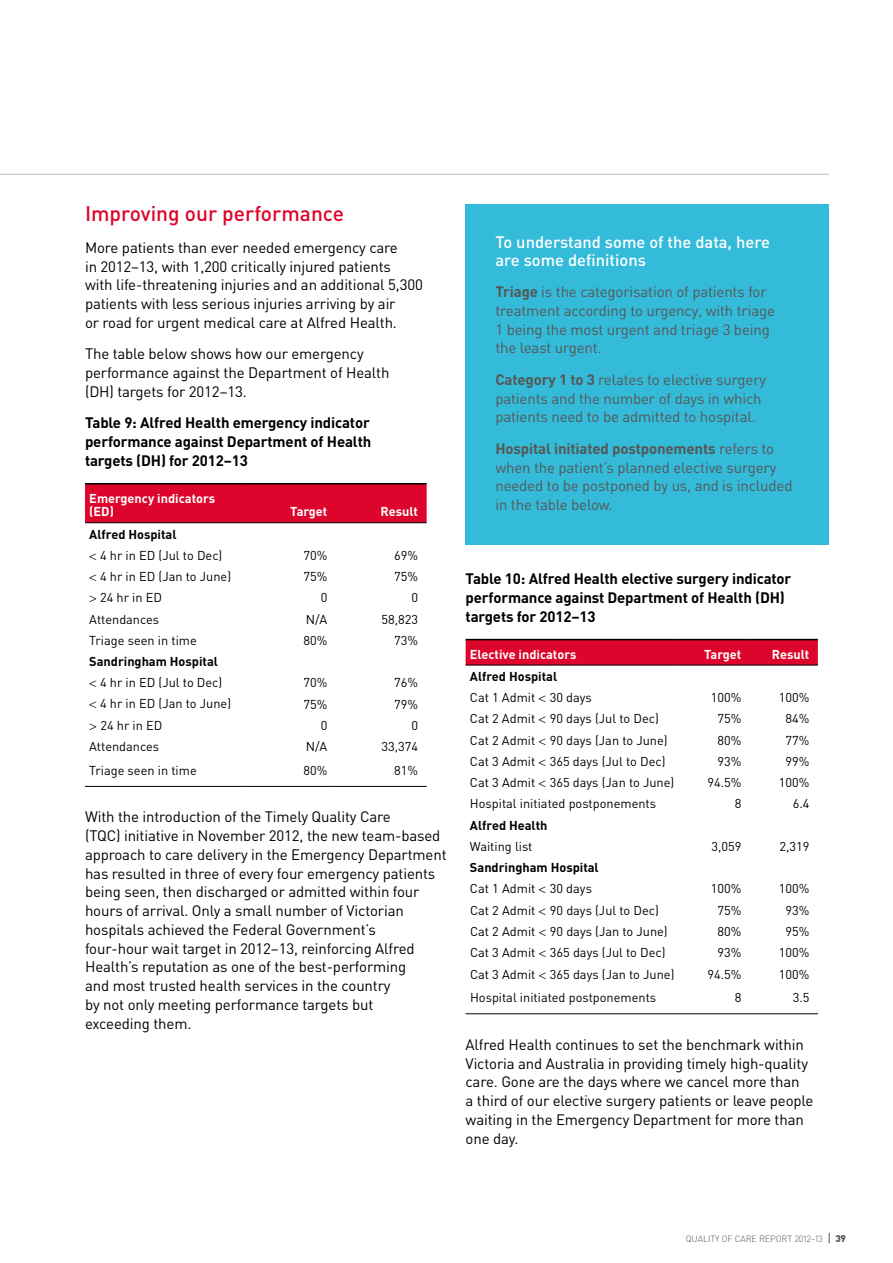
<style>
.page{position:relative;width:893px;height:1263px;background:#fff}
.page>*{position:absolute;margin:0;border:0;box-sizing:border-box;transform-origin:0 0}
.t1{font:500 21px "DIN";color:#dd052b}
.t2{font:500 16.5px/18px "DIN";color:#fff}
.t3{font:15px/18.8px "DIN";letter-spacing:-.01em;color:#000}
.t4{font:15px/18.8px "DIN";letter-spacing:-.01em;color:#575756}
.t5{font:700 15px/18.8px "DIN";letter-spacing:-.01em;color:#000;text-align:justify}
.t6{font:12.75px/20.9px "DIN";color:#000}
.t7{font:700 12.75px/20.9px "DIN";color:#000}
.t8{font:700 12.75px/13.5px "DIN";color:#fff}
.t9{font:900 9.75px "DIN";color:#575756}
.t10{font:300 9px "DIN";letter-spacing:-.01em;color:#575756}
.s1{font-weight:700}
.s2{font-family:"Helvetica Neue CE";font-weight:300}
.s3{font-weight:400}
.s4{color:#34bbda}
</style>
<div class="page">
<hr style="left:0;top:174px;width:829px;height:1px;background:#d0d0d0">
<div style="left:85px;top:484px;width:342px;height:38px;background:#dd052b"></div>
<hr style="left:85px;top:483px;width:157px;height:1px;background:#000">
<hr style="left:242px;top:483px;width:94px;height:1px;background:#000">
<hr style="left:336px;top:483px;width:91px;height:1px;background:#000">
<hr style="left:85px;top:522px;width:157px;height:1px;background:#000">
<hr style="left:242px;top:522px;width:94px;height:1px;background:#000">
<hr style="left:336px;top:522px;width:91px;height:1px;background:#000">
<hr style="left:85px;top:786px;width:157px;height:1px;background:#000">
<hr style="left:242px;top:786px;width:94px;height:1px;background:#000">
<hr style="left:336px;top:786px;width:91px;height:1px;background:#000">
<div style="left:466px;top:204px;width:363px;height:340px;background:#34bbda"></div>
<svg style="left:466px;top:640px;width:352px;height:25px;background:#d60429"></svg>
<hr style="left:466px;top:639px;width:211px;height:1px;background:#000">
<hr style="left:677px;top:639px;width:73px;height:1px;background:#000">
<hr style="left:750px;top:639px;width:68px;height:1px;background:#000">
<hr style="left:466px;top:665px;width:211px;height:1px;background:#000">
<hr style="left:677px;top:665px;width:73px;height:1px;background:#000">
<hr style="left:750px;top:665px;width:68px;height:1px;background:#000">
<hr style="left:466px;top:1013px;width:211px;height:1px;background:#000">
<hr style="left:677px;top:1013px;width:73px;height:1px;background:#000">
<hr style="left:750px;top:1013px;width:68px;height:1px;background:#000">
<h1 class="t1" style="left:85px;top:200px;width:261px">Improving our performance</h1>
<p class="t3" style="left:85px;top:238px;width:339px">More patients than ever needed emergency care<br>in 2012–13, with 1,200 critically injured patients<br>with life-threatening injuries and an additional 5,300 patients with less serious injuries arriving by air<br>or road for urgent medical care at Alfred Health.</p>
<p class="t3" style="left:85px;top:344px;width:306px">The table below shows how our emergency performance against the Department of Health (DH) targets for 2012–13.</p>
<p class="t5" style="left:85px;top:413px;width:288px">Table 9: Alfred Health emergency indicator performance against Department of Health targets (DH) for 2012–13</p>
<p class="t8" style="left:89px;top:491px;width:127px">Emergency indicators (ED)</p>
<p class="t8" style="left:290px;top:504px;width:39px">Target</p>
<p class="t8" style="left:380px;top:504px;width:39px">Result</p>
<p class="t6" style="left:89px;top:523px;width:135px"><span class="s1">Alfred Hospital<br></span><span class="s2">&lt;</span> 4 hr in ED (Jul to Dec)</p>
<p class="t6" style="left:303px;top:545px;width:25px">70%</p>
<p class="t6" style="left:394px;top:545px;width:25px">69%</p>
<p class="t6" style="left:89px;top:565px;width:143px"><span class="s2">&lt;</span> 4 hr in ED (Jan to June)</p>
<p class="t6" style="left:303px;top:566px;width:25px">75%</p>
<p class="t6" style="left:394px;top:566px;width:25px">75%</p>
<p class="t6" style="left:89px;top:587px;width:74px"><span class="s2">&gt;</span> 24 hr in ED</p>
<p class="t6" style="left:321px;top:587px;width:8px">0</p>
<p class="t6" style="left:411px;top:587px;width:8px">0</p>
<p class="t6" style="left:89px;top:608px;width:72px">Attendances</p>
<p class="t6" style="left:306px;top:608px;width:23px">N/A</p>
<p class="t6" style="left:381px;top:608px;width:38px">58,823</p>
<p class="t6" style="left:89px;top:630px;width:109px">Triage seen in time</p>
<p class="t6" style="left:303px;top:630px;width:25px">80%</p>
<p class="t6" style="left:394px;top:630px;width:25px">73%</p>
<p class="t7" style="left:89px;top:651px;width:135px">Sandringham Hospital <span class="s2">&lt;</span> <span class="s3">4 hr in ED (Jul to Dec)</span></p>
<p class="t6" style="left:303px;top:672px;width:25px">70%</p>
<p class="t6" style="left:394px;top:672px;width:25px">76%</p>
<p class="t6" style="left:89px;top:693px;width:143px"><span class="s2">&lt;</span> 4 hr in ED (Jan to June)</p>
<p class="t6" style="left:303px;top:693px;width:25px">75%</p>
<p class="t6" style="left:394px;top:693px;width:25px">79%</p>
<p class="t6" style="left:89px;top:715px;width:75px"><span class="s2">&gt;</span> 24 hr in ED</p>
<p class="t6" style="left:321px;top:715px;width:8px">0</p>
<p class="t6" style="left:411px;top:715px;width:8px">0</p>
<p class="t6" style="left:89px;top:736px;width:72px">Attendances</p>
<p class="t6" style="left:306px;top:736px;width:23px">N/A</p>
<p class="t6" style="left:381px;top:736px;width:38px">33,374</p>
<p class="t6" style="left:89px;top:759px;width:109px">Triage seen in time</p>
<p class="t6" style="left:303px;top:759px;width:25px">80%</p>
<p class="t6" style="left:394px;top:759px;width:25px">81%</p>
<p class="t3" style="left:85px;top:807px;width:363px">With the introduction of the Timely Quality Care<br>(TQC) initiative in November 2012, the new team-based approach to care delivery in the Emergency Department has resulted in three of every four emergency patients being seen, then discharged or admitted within four hours of arrival. Only a small number of Victorian hospitals achieved the Federal Government’s<br>four-hour wait target in 2012–13, reinforcing Alfred Health’s reputation as one of the best-performing<br>and most trusted health services in the country<br>by not only meeting performance targets but<br>exceeding them.</p>
<p class="t2" style="left:495px;top:232px;width:276px">To understand some of the data, here are some definitions<span class="s4">:</span></p>
<p class="t4" style="left:495px;top:282px;width:281px"><span class="s1">Triage</span> is the categorisation of patients for treatment according to urgency, with triage 1 being the most urgent and triage 3 being the least urgent.</p>
<p class="t4" style="left:495px;top:370px;width:272px"><span class="s1">Category 1 to 3</span> relates to elective surgery patients and the number of days in which patients need to be admitted to hospital.</p>
<p class="t4" style="left:495px;top:439px;width:299px"><span class="s1">Hospital initiated postponements</span> refers to when the patient’s planned elective surgery needed to be postponed by us, and is included in the table below.</p>
<p class="t5" style="left:466px;top:569px;width:327px;text-align:left">Table 10: Alfred Health elective surgery indicator performance against Department of Health (DH) targets for 2012–13</p>
<p class="t8" style="left:470px;top:647px;width:108px">Elective indicators</p>
<p class="t8" style="left:704px;top:647px;width:39px">Target</p>
<p class="t8" style="left:772px;top:647px;width:39px">Result</p>
<p class="t6" style="left:470px;top:666px;width:124px"><span class="s1">Alfred Hospital<br></span>Cat 1 Admit <span class="s2">&lt;</span> 30 days</p>
<p class="t6" style="left:711px;top:687px;width:32px">100%</p>
<p class="t6" style="left:779px;top:687px;width:32px">100%</p>
<p class="t6" style="left:470px;top:708px;width:190px">Cat 2 Admit <span class="s2">&lt;</span> 90 days (Jul to Dec)</p>
<p class="t6" style="left:717px;top:708px;width:25px">75%</p>
<p class="t6" style="left:785px;top:708px;width:25px">84%</p>
<p class="t6" style="left:470px;top:729px;width:199px">Cat 2 Admit <span class="s2">&lt;</span> 90 days (Jan to June)</p>
<p class="t6" style="left:717px;top:729px;width:25px">80%</p>
<p class="t6" style="left:785px;top:729px;width:25px">77%</p>
<p class="t6" style="left:470px;top:751px;width:197px">Cat 3 Admit <span class="s2">&lt;</span> 365 days (Jul to Dec)</p>
<p class="t6" style="left:717px;top:751px;width:25px">93%</p>
<p class="t6" style="left:785px;top:751px;width:25px">99%</p>
<p class="t6" style="left:470px;top:772px;width:206px">Cat 3 Admit <span class="s2">&lt;</span> 365 days (Jan to June)</p>
<p class="t6" style="left:707px;top:772px;width:36px">94.5%</p>
<p class="t6" style="left:779px;top:772px;width:32px">100%</p>
<p class="t6" style="left:470px;top:793px;width:188px">Hospital initiated postponements</p>
<p class="t6" style="left:735px;top:793px;width:8px">8</p>
<p class="t6" style="left:793px;top:793px;width:18px">6.4</p>
<p class="t7" style="left:470px;top:814px;width:79px">Alfred Health</p>
<p class="t6" style="left:470px;top:836px;width:64px">Waiting list</p>
<p class="t6" style="left:711px;top:836px;width:31px">3,059</p>
<p class="t6" style="left:779px;top:836px;width:31px">2,319</p>
<p class="t7" style="left:470px;top:856px;width:130px">Sandringham Hospital<br><span class="s3">Cat 1 Admit</span> <span class="s2">&lt;</span> <span class="s3">30 days</span></p>
<p class="t6" style="left:711px;top:878px;width:32px">100%</p>
<p class="t6" style="left:779px;top:878px;width:32px">100%</p>
<p class="t6" style="left:470px;top:899px;width:190px">Cat 2 Admit <span class="s2">&lt;</span> 90 days (Jul to Dec)</p>
<p class="t6" style="left:717px;top:899px;width:25px">75%</p>
<p class="t6" style="left:785px;top:899px;width:25px">93%</p>
<p class="t6" style="left:470px;top:921px;width:199px">Cat 2 Admit <span class="s2">&lt;</span> 90 days (Jan to June)</p>
<p class="t6" style="left:717px;top:921px;width:25px">80%</p>
<p class="t6" style="left:785px;top:921px;width:25px">95%</p>
<p class="t6" style="left:470px;top:942px;width:197px">Cat 3 Admit <span class="s2">&lt;</span> 365 days (Jul to Dec)</p>
<p class="t6" style="left:717px;top:942px;width:25px">93%</p>
<p class="t6" style="left:779px;top:942px;width:32px">100%</p>
<p class="t6" style="left:470px;top:963px;width:206px">Cat 3 Admit <span class="s2">&lt;</span> 365 days (Jan to June)</p>
<p class="t6" style="left:707px;top:963px;width:36px">94.5%</p>
<p class="t6" style="left:779px;top:963px;width:32px">100%</p>
<p class="t6" style="left:470px;top:986px;width:188px">Hospital initiated postponements</p>
<p class="t6" style="left:735px;top:986px;width:8px">8</p>
<p class="t6" style="left:793px;top:986px;width:18px">3.5</p>
<p class="t3" style="left:466px;top:1035px;width:349px">Alfred Health continues to set the benchmark within Victoria and Australia in providing timely high-quality care. Gone are the days where we cancel more than<br>a third of our elective surgery patients or leave people waiting in the Emergency Department for more than one day.</p>
<p class="t10" style="left:686px;top:1233px;width:97px">QUALITY OF CARE RE PORT</p>
<p class="t10" style="left:794px;top:1233px;width:30px">2012–13</p>
<p class="t9" style="left:836px;top:1232px;width:12px">39</p>
</div>
